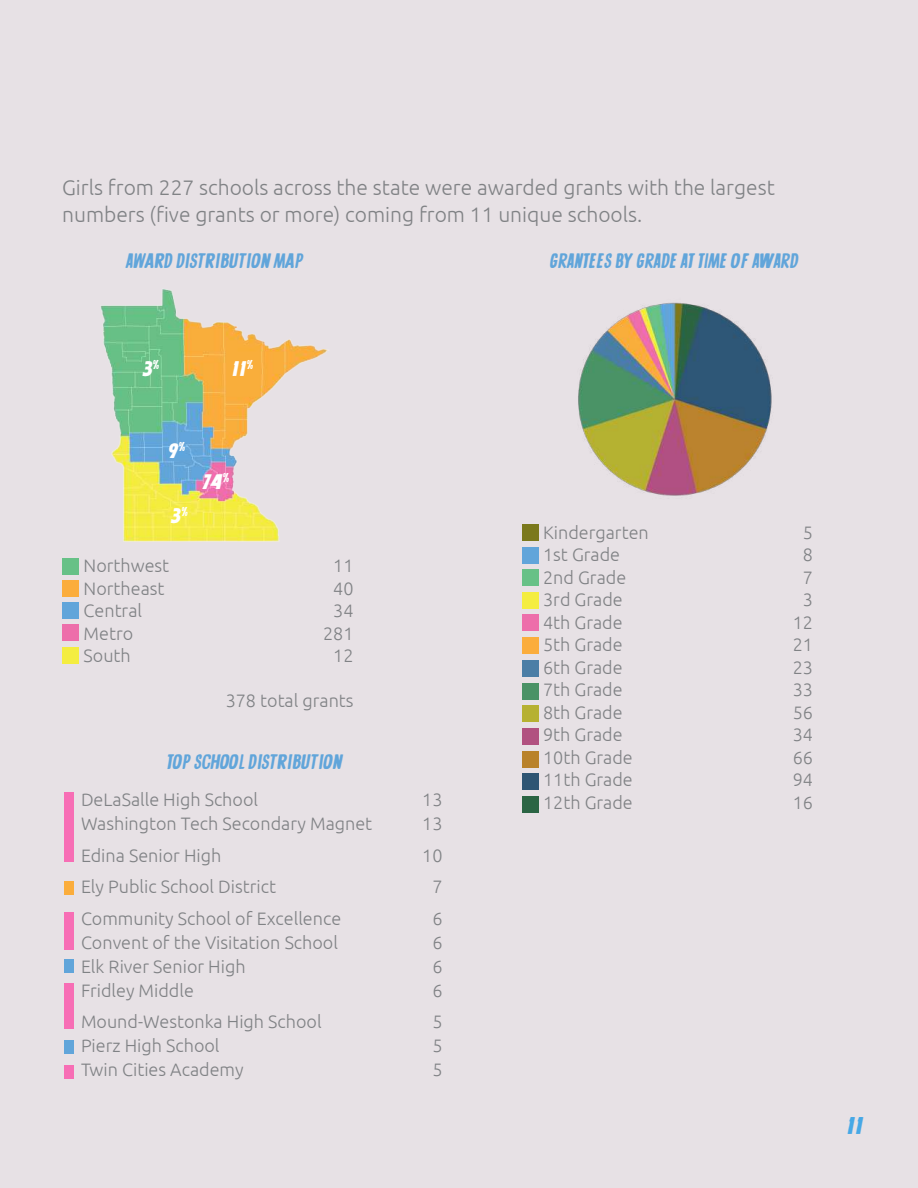
<style>
.page{position:relative;width:918px;height:1188px;background:#e7e1e5}
.page>*{position:absolute;margin:0;border:0;box-sizing:border-box;transform-origin:0 0}
.t1{font:italic 24px "Lobster Hand";color:#47a8e6}
.t2{font:300 21px/27px "Ubuntu";color:#808285}
.t3{font:italic 21px "Lobster Hand";color:#61a5da}
.t4{font:italic 21px "Lobster Hand";color:#fff}
.t5{font:300 18px "Ubuntu";color:#808285}
</style>
<div class="page">
<img style="left:578px;top:302px;width:194px;height:194px">
<div style="left:522px;top:525px;width:17px;height:16px;background:#7b791c"></div>
<div style="left:522px;top:661px;width:17px;height:16px;background:#4b7ea6"></div>
<div style="left:522px;top:547px;width:17px;height:16px;background:#61a5da"></div>
<div style="left:522px;top:683px;width:17px;height:17px;background:#4a9266"></div>
<div style="left:522px;top:570px;width:17px;height:16px;background:#67c187"></div>
<div style="left:522px;top:706px;width:17px;height:16px;background:#b6b132"></div>
<div style="left:522px;top:592px;width:17px;height:16px;background:#f4ed40"></div>
<div style="left:522px;top:728px;width:17px;height:17px;background:#b15180"></div>
<div style="left:522px;top:773px;width:17px;height:17px;background:#2e5573"></div>
<div style="left:522px;top:615px;width:17px;height:16px;background:#ed6eaa"></div>
<div style="left:522px;top:751px;width:17px;height:16px;background:#b9822a"></div>
<div style="left:522px;top:796px;width:17px;height:16px;background:#2b6544"></div>
<div style="left:522px;top:637px;width:17px;height:16px;background:#fbad3c"></div>
<img style="left:101px;top:289px;width:227px;height:253px">
<div style="left:62px;top:558px;width:16px;height:17px;background:#67c187"></div>
<div style="left:62px;top:580px;width:16px;height:16px;background:#fbad3c"></div>
<div style="left:62px;top:603px;width:16px;height:16px;background:#61a5da"></div>
<div style="left:62px;top:625px;width:16px;height:16px;background:#ed6eaa"></div>
<div style="left:62px;top:648px;width:16px;height:16px;background:#f4ed40"></div>
<div style="left:64px;top:792px;width:10px;height:70px;background:#f76eb5"></div>
<div style="left:64px;top:881px;width:10px;height:14px;background:#fbad3c"></div>
<div style="left:64px;top:912px;width:10px;height:38px;background:#f76eb5"></div>
<div style="left:64px;top:959px;width:10px;height:13px;background:#61a5da"></div>
<div style="left:64px;top:1040px;width:10px;height:14px;background:#61a5da"></div>
<div style="left:64px;top:1065px;width:10px;height:13px;background:#f76eb5"></div>
<div style="left:64px;top:984px;width:10px;height:45px;background:#f76eb5"></div>
<p class="t2" style="left:62px;top:174px;width:714px">Girls from 227 schools across the state were awarded grants with the largest numbers (five grants or more) coming from 11 unique schools.</p>
<p class="t3" style="left:126px;top:247px;width:179px">AWARD DISTRIBUTION MAP</p>
<p class="t3" style="left:550px;top:247px;width:251px">GRANTEES BY GRADE AT TIME OF AWARD</p>
<p class="t4" style="left:143px;top:355px;width:18px">3<sup>%</sup></p>
<p class="t4" style="left:233px;top:355px;width:23px">11<sup>%</sup></p>
<p class="t4" style="left:169px;top:437px;width:18px">9<sup>%</sup></p>
<p class="t4" style="left:172px;top:503px;width:18px">3<sup>%</sup></p>
<p class="t4" style="left:203px;top:469px;width:28px">74<sup>%</sup></p>
<p class="t5" style="left:84px;top:555px;width:87px">Northwest</p>
<p class="t5" style="left:333px;top:555px;width:22px">11</p>
<p class="t5" style="left:84px;top:578px;width:82px">Northeast</p>
<p class="t5" style="left:333px;top:578px;width:22px">40</p>
<p class="t5" style="left:84px;top:600px;width:60px">Central</p>
<p class="t5" style="left:333px;top:600px;width:22px">34</p>
<p class="t5" style="left:84px;top:623px;width:51px">Metro</p>
<p class="t5" style="left:323px;top:623px;width:32px">281</p>
<p class="t5" style="left:84px;top:645px;width:49px">South</p>
<p class="t5" style="left:333px;top:645px;width:22px">12</p>
<p class="t5" style="left:226px;top:690px;width:129px">378 total grants</p>
<p class="t3" style="left:167px;top:749px;width:178px">TOP SCHOOL DISTRIBUTION</p>
<p class="t5" style="left:81px;top:789px;width:179px">DeLaSalle High School</p>
<p class="t5" style="left:422px;top:789px;width:22px">13</p>
<p class="t5" style="left:81px;top:813px;width:293px">Washington Tech Secondary Magnet</p>
<p class="t5" style="left:422px;top:813px;width:22px">13</p>
<p class="t5" style="left:81px;top:844px;width:142px">Edina Senior High</p>
<p class="t5" style="left:422px;top:844px;width:22px">10</p>
<p class="t5" style="left:81px;top:876px;width:197px">Ely Public School District</p>
<p class="t5" style="left:432px;top:876px;width:12px">7</p>
<p class="t5" style="left:81px;top:907px;width:262px">Community School of Excellence</p>
<p class="t5" style="left:432px;top:907px;width:12px">6</p>
<p class="t5" style="left:81px;top:931px;width:259px">Convent of the Visitation School</p>
<p class="t5" style="left:432px;top:931px;width:12px">6</p>
<p class="t5" style="left:81px;top:955px;width:166px">Elk River Senior High</p>
<p class="t5" style="left:432px;top:955px;width:12px">6</p>
<p class="t5" style="left:81px;top:979px;width:114px">Fridley Middle</p>
<p class="t5" style="left:432px;top:979px;width:12px">6</p>
<p class="t5" style="left:81px;top:1011px;width:242px">Mound-Westonka High School</p>
<p class="t5" style="left:432px;top:1011px;width:12px">5</p>
<p class="t5" style="left:81px;top:1035px;width:140px">Pierz High School</p>
<p class="t5" style="left:432px;top:1035px;width:12px">5</p>
<p class="t5" style="left:81px;top:1059px;width:164px">Twin Cities Academy</p>
<p class="t5" style="left:432px;top:1059px;width:12px">5</p>
<p class="t5" style="left:543px;top:521px;width:107px">Kindergarten</p>
<p class="t5" style="left:803px;top:521px;width:12px">5</p>
<p class="t5" style="left:543px;top:544px;width:79px">1st Grade</p>
<p class="t5" style="left:803px;top:544px;width:12px">8</p>
<p class="t5" style="left:543px;top:566px;width:85px">2nd Grade</p>
<p class="t5" style="left:803px;top:566px;width:12px">7</p>
<p class="t5" style="left:543px;top:589px;width:81px">3rd Grade</p>
<p class="t5" style="left:803px;top:589px;width:12px">3</p>
<p class="t5" style="left:543px;top:611px;width:81px">4th Grade</p>
<p class="t5" style="left:793px;top:611px;width:22px">12</p>
<p class="t5" style="left:543px;top:634px;width:81px">5th Grade</p>
<p class="t5" style="left:793px;top:634px;width:22px">21</p>
<p class="t5" style="left:543px;top:656px;width:81px">6th Grade</p>
<p class="t5" style="left:793px;top:656px;width:22px">23</p>
<p class="t5" style="left:543px;top:679px;width:81px">7th Grade</p>
<p class="t5" style="left:793px;top:679px;width:22px">33</p>
<p class="t5" style="left:543px;top:701px;width:81px">8th Grade</p>
<p class="t5" style="left:793px;top:701px;width:22px">56</p>
<p class="t5" style="left:543px;top:724px;width:81px">9th Grade</p>
<p class="t5" style="left:793px;top:724px;width:22px">34</p>
<p class="t5" style="left:543px;top:746px;width:91px">10th Grade</p>
<p class="t5" style="left:793px;top:746px;width:22px">66</p>
<p class="t5" style="left:543px;top:769px;width:91px">11th Grade</p>
<p class="t5" style="left:793px;top:769px;width:22px">94</p>
<p class="t5" style="left:543px;top:791px;width:91px">12th Grade</p>
<p class="t5" style="left:793px;top:791px;width:22px">16</p>
<h1 class="t1" style="left:848px;top:1111px;width:18px">11</h1>
</div>
